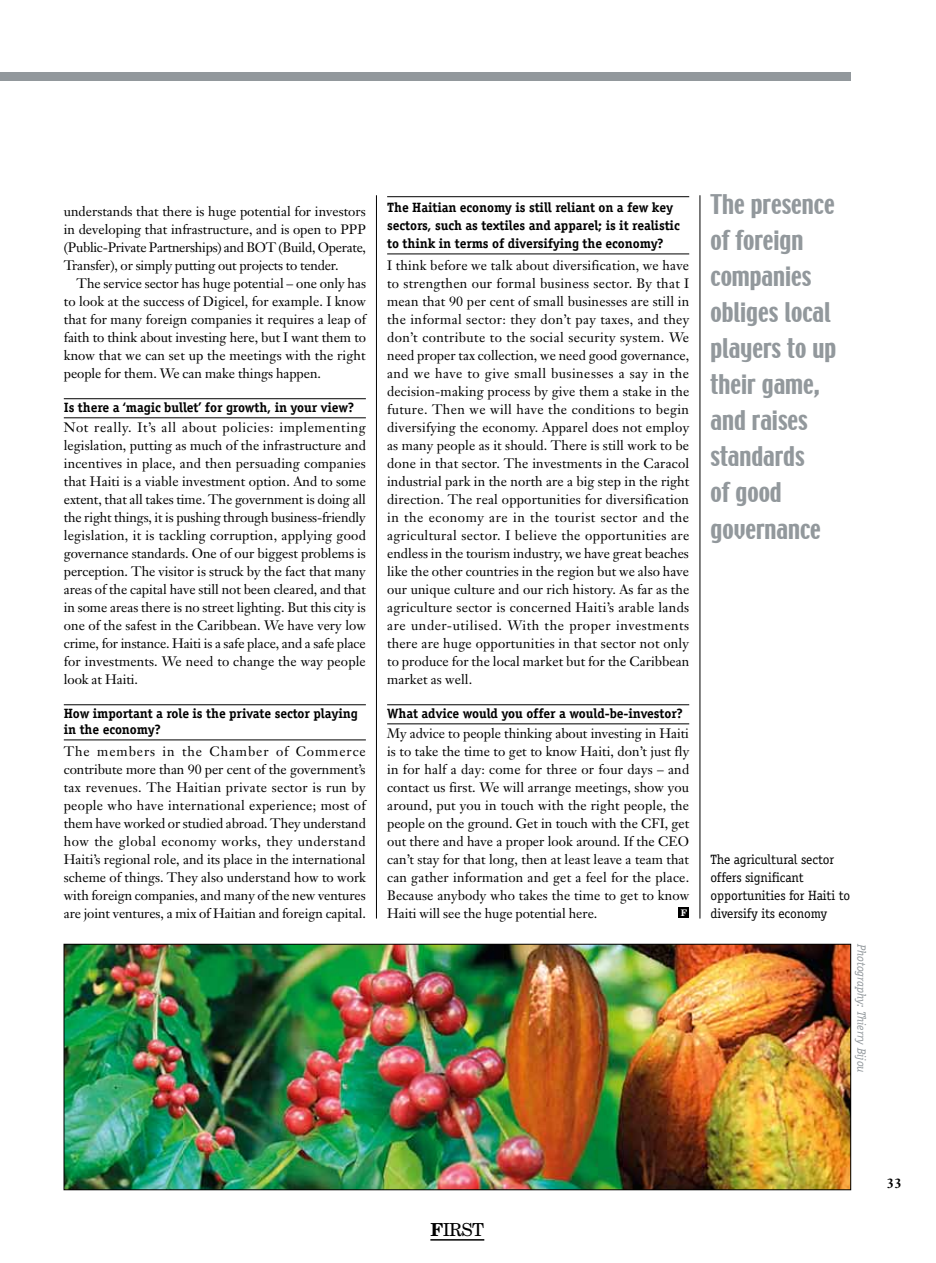
<style>
.page{position:relative;width:936px;height:1263px;background:#fff}
.page>*{position:absolute;margin:0;border:0;box-sizing:border-box;transform-origin:0 0}
.t1{font:24px/36px "Techno";color:#92989c}
.t2{font:18px "New Century Schlbk";color:#000}
.t3{font:13.5px/18px "Janson Text";letter-spacing:-.005em;color:#000;text-align:justify}
.t4{font:700 13.5px/18px "Officina Serif";letter-spacing:-.005em;color:#000}
.t5{font:13.5px/18px "Officina Serif";letter-spacing:-.005em;color:#000}
.t6{font:700 13.5px "Janson Text";color:#000}
.t7{font:italic 12px "Officina Serif";letter-spacing:-.005em;color:#92989c}
.t8{font:700 9px "New Century Schlbk";color:#fff}
.s1{font-weight:700}
</style>
<div class="page">
<div style="left:0;top:72px;width:850px;height:9px;background:#92989c"></div>
<hr style="left:376px;top:195px;width:1px;height:723px;background:#000">
<hr style="left:699px;top:195px;width:1px;height:723px;background:#000">
<hr style="left:64px;top:398px;width:302px;height:1px;background:#000">
<hr style="left:64px;top:418px;width:302px;height:1px;background:#000">
<hr style="left:64px;top:704px;width:302px;height:1px;background:#000">
<hr style="left:64px;top:740px;width:302px;height:1px;background:#000">
<hr style="left:387px;top:196px;width:302px;height:1px;background:#000">
<hr style="left:387px;top:254px;width:302px;height:1px;background:#000">
<hr style="left:387px;top:704px;width:302px;height:1px;background:#000">
<hr style="left:387px;top:724px;width:302px;height:1px;background:#000">
<div style="left:678px;top:907px;width:11px;height:11px;background:#000"></div>
<hr style="left:430px;top:1239px;width:54px;height:1px;background:#000">
<img style="left:66px;top:946px;width:782px;height:242px">
<div style="left:64px;top:944px;width:786px;height:246px;border:1px solid #000"></div>
<p class="t3" style="left:64px;top:202px;width:304px">understands that there is huge potential for investors in developing that infrastructure, and is open to PPP (Public-Private Partnerships) and BOT (Build, Operate, Transfer), or simply putting out projects to tender.</p>
<p class="t3" style="left:64px;top:274px;width:304px;text-indent:13px">The service sector has huge potential – one only has to look at the success of Digicel, for example. I know that for many foreign companies it requires a leap of faith to think about investing here, but I want them to know that we can set up the meetings with the right people for them. We can make things happen.</p>
<p class="t4" style="left:64px;top:398px;width:292px">Is there a ‘magic bullet’ for growth, in your view?</p>
<p class="t3" style="left:64px;top:418px;width:304px">Not really. It’s all about policies: implementing legislation, putting as much of the infrastructure and incentives in place, and then persuading companies that Haiti is a viable investment option. And to some extent, that all takes time. The government is doing all the right things, it is pushing through business-friendly legislation, it is tackling corruption, applying good governance standards. One of our biggest problems is perception. The visitor is struck by the fact that many areas of the capital have still not been cleared, and that in some areas there is no street lighting. But this city is one of the safest in the Caribbean. We have very low crime, for instance. Haiti is a safe place, and a safe place for investments. We need to change the way people look at Haiti.</p>
<p class="t4" style="left:64px;top:705px;width:295px;line-height:16px">How important a role is the private sector playing in the economy?</p>
<p class="t3" style="left:64px;top:742px;width:304px">The members in the Chamber of Commerce contribute more than 90 per cent of the government’s tax revenues. The Haitian private sector is run by people who have international experience; most of them have worked or studied abroad. They understand how the global economy works, they understand Haiti’s regional role, and its place in the international scheme of things. They also understand how to work with foreign companies, and many of the new ventures are joint ventures, a mix of Haitian and foreign capital.</p>
<p class="t4" style="left:387px;top:198px;width:294px">The Haitian economy is still reliant on a few key sectors, such as textiles and apparel; is it realistic to think in terms of diversifying the economy?</p>
<p class="t3" style="left:387px;top:256px;width:304px">I think before we talk about diversification, we have to strengthen our formal business sector. By that I mean that 90 per cent of small businesses are still in the informal sector: they don’t pay taxes, and they don’t contribute to the social security system. We need proper tax collection, we need good governance, and we have to give small businesses a say in the decision-making process by give them a stake in the future. Then we will have the conditions to begin diversifying the economy. Apparel does not employ as many people as it should. There is still work to be done in that sector. The investments in the Caracol industrial park in the north are a big step in the right direction. The real opportunities for diversification in the economy are in the tourist sector and the agricultural sector. I believe the opportunities are endless in the tourism industry, we have great beaches like the other countries in the region but we also have our unique culture and our rich history. As far as the agriculture sector is concerned Haiti’s arable lands are under-utilised. With the proper investments there are huge opportunities in that sector not only to produce for the local market but for the Caribbean market as well.</p>
<p class="t4" style="left:387px;top:704px;width:297px">What advice would you offer a would-be-investor?</p>
<p class="t3" style="left:387px;top:724px;width:303px">My advice to people thinking about investing in Haiti is to take the time to get to know Haiti, don’t just fly in for half a day: come for three or four days – and contact us first. We will arrange meetings, show you around, put you in touch with the right people, the people on the ground. Get in touch with the CFI, get out there and have a proper look around. If the CEO can’t stay for that long, then at least leave a team that can gather information and get a feel for the place.<br>Because anybody who takes the time to get to know Haiti will see the huge potential here.</p>
<p class="t8" style="left:680px;top:907px;width:8px">F</p>
<h1 class="t1" style="left:710px;top:188px;width:127px">The presence of foreign companies obliges local players to up their game, and raises standards<br>of good governance</h1>
<p class="t5" style="left:710px;top:850px;width:141px">The agricultural sector offers significant opportunities for Haiti to diversify its economy</p>
<p class="t7" style="left:868px;top:944px;width:130px;rotate:90deg">Photography: Thierry Bijou</p>
<h2 class="t2" style="left:430px;top:1218px;width:55px"><span class="s1">F</span>IRST</h2>
<p class="t6" style="left:886px;top:1174px;width:17px">33</p>
</div>
